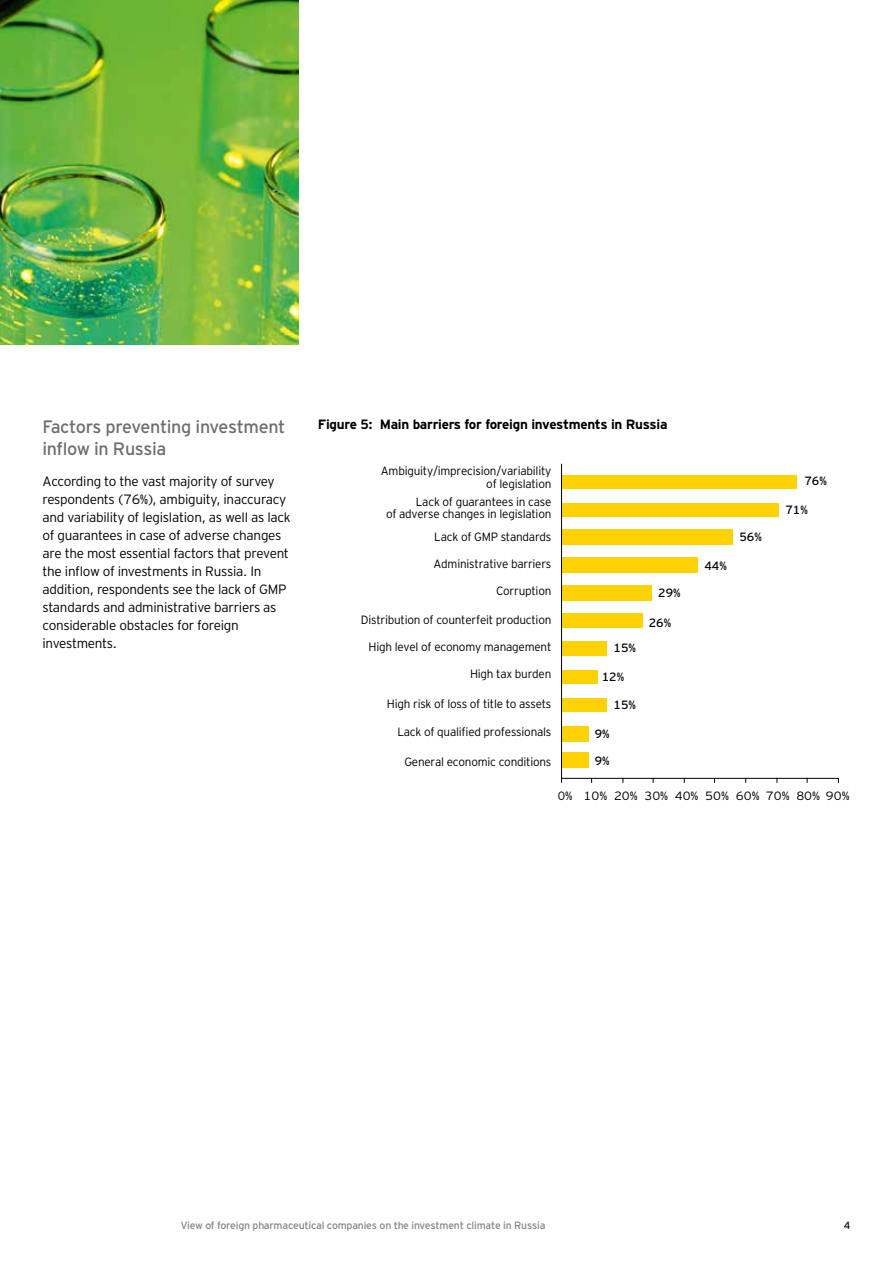
<style>
.page{position:relative;width:893px;height:1263px;background:#fff}
.page>*{position:absolute;margin:0;border:0;box-sizing:border-box;transform-origin:0 0}
.t1{font:18px/22.5px "EY Interstate";letter-spacing:-.02em;color:#6f6f6e}
.t2{font:300 13.5px/18px "EY Interstate";letter-spacing:-.02em;color:#000}
.t3{font:700 13.5px "EY Interstate";letter-spacing:-.02em;color:#000}
.t4{font:300 12px/12.8px "EY Interstate";letter-spacing:-.02em;color:#000;text-align:right}
.t5{font:12px "EY Interstate";color:#000}
.t6{font:300 12px "EY Interstate";color:#000}
.t7{font:10.5px "EY Interstate";letter-spacing:-.02em;color:#868586}
.t8{font:10.5px "EY Interstate";color:#000}
</style>
<div class="page">
<hr style="left:561px;top:778px;width:277px;height:1px;background:#000">
<div style="left:561px;top:503px;width:218px;height:13px;background:#ffd206"></div>
<div style="left:561px;top:475px;width:236px;height:13px;background:#ffd206"></div>
<div style="left:561px;top:586px;width:91px;height:15px;background:#ffd206"></div>
<div style="left:561px;top:558px;width:137px;height:15px;background:#ffd206"></div>
<div style="left:561px;top:530px;width:172px;height:15px;background:#ffd206"></div>
<div style="left:561px;top:613px;width:82px;height:14px;background:#ffd206"></div>
<div style="left:561px;top:641px;width:46px;height:14px;background:#ffd206"></div>
<div style="left:561px;top:698px;width:46px;height:13px;background:#ffd206"></div>
<div style="left:561px;top:670px;width:37px;height:13px;background:#ffd206"></div>
<div style="left:561px;top:753px;width:28px;height:15px;background:#ffd206"></div>
<div style="left:561px;top:726px;width:28px;height:15px;background:#ffd206"></div>
<hr style="left:561px;top:464px;width:1px;height:319px;background:#000">
<img style="left:0;top:0;width:299px;height:344px">
<h1 class="t1" style="left:43px;top:414px;width:244px">Factors preventing investment inflow in Russia</h1>
<p class="t2" style="left:43px;top:472px;width:250px">According to the vast majority of survey respondents (76%), ambiguity, inaccuracy and variability of legislation, as well as lack of guarantees in case of adverse changes are the most essential factors that prevent the inflow of investments in Russia. In addition, respondents see the lack of GMP standards and administrative barriers as considerable obstacles for foreign investments.</p>
<p class="t3" style="left:318px;top:415px;width:351px">Figure 5: Main barriers for foreign investments in Russia</p>
<p class="t4" style="left:381px;top:463px;width:172px">Ambiguity/imprecision/variability of legislation</p>
<p class="t4" style="left:386px;top:495px;width:167px;line-height:12px">Lack of guarantees in case<br>of adverse changes in legislation</p>
<p class="t4" style="left:434px;top:529px;width:119px">Lack of GMP standards</p>
<p class="t4" style="left:434px;top:556px;width:119px">Administrative barriers</p>
<p class="t4" style="left:496px;top:584px;width:57px">Corruption</p>
<p class="t4" style="left:361px;top:612px;width:192px">Distribution of counterfeit production</p>
<p class="t4" style="left:369px;top:640px;width:184px">High level of economy management</p>
<p class="t4" style="left:470px;top:667px;width:83px">High tax burden</p>
<p class="t4" style="left:387px;top:696px;width:166px">High risk of loss of title to assets</p>
<p class="t5" style="left:614px;top:639px;width:24px">15%</p>
<p class="t5" style="left:602px;top:668px;width:24px">12%</p>
<p class="t5" style="left:614px;top:696px;width:24px">15%</p>
<p class="t5" style="left:658px;top:584px;width:24px">29%</p>
<p class="t5" style="left:649px;top:614px;width:24px">26%</p>
<p class="t5" style="left:704px;top:557px;width:24px">44%</p>
<p class="t5" style="left:739px;top:528px;width:24px">56%</p>
<p class="t5" style="left:804px;top:472px;width:24px">76%</p>
<p class="t5" style="left:785px;top:501px;width:24px">71%</p>
<p class="t4" style="left:397px;top:725px;width:156px">Lack of qualified professionals</p>
<p class="t4" style="left:404px;top:754px;width:148px">General economic conditions</p>
<p class="t5" style="left:595px;top:725px;width:16px">9%</p>
<p class="t5" style="left:595px;top:752px;width:16px">9%</p>
<p class="t6" style="left:558px;top:787px;width:293px">0% 10% 20% 30% 40% 50% 60% 70% 80% 90%</p>
<p class="t7" style="left:180px;top:1218px;width:367px">View of foreign pharmaceutical companies on the investment climate in Russia</p>
<p class="t8" style="left:844px;top:1218px;width:8px">4</p>
</div>
